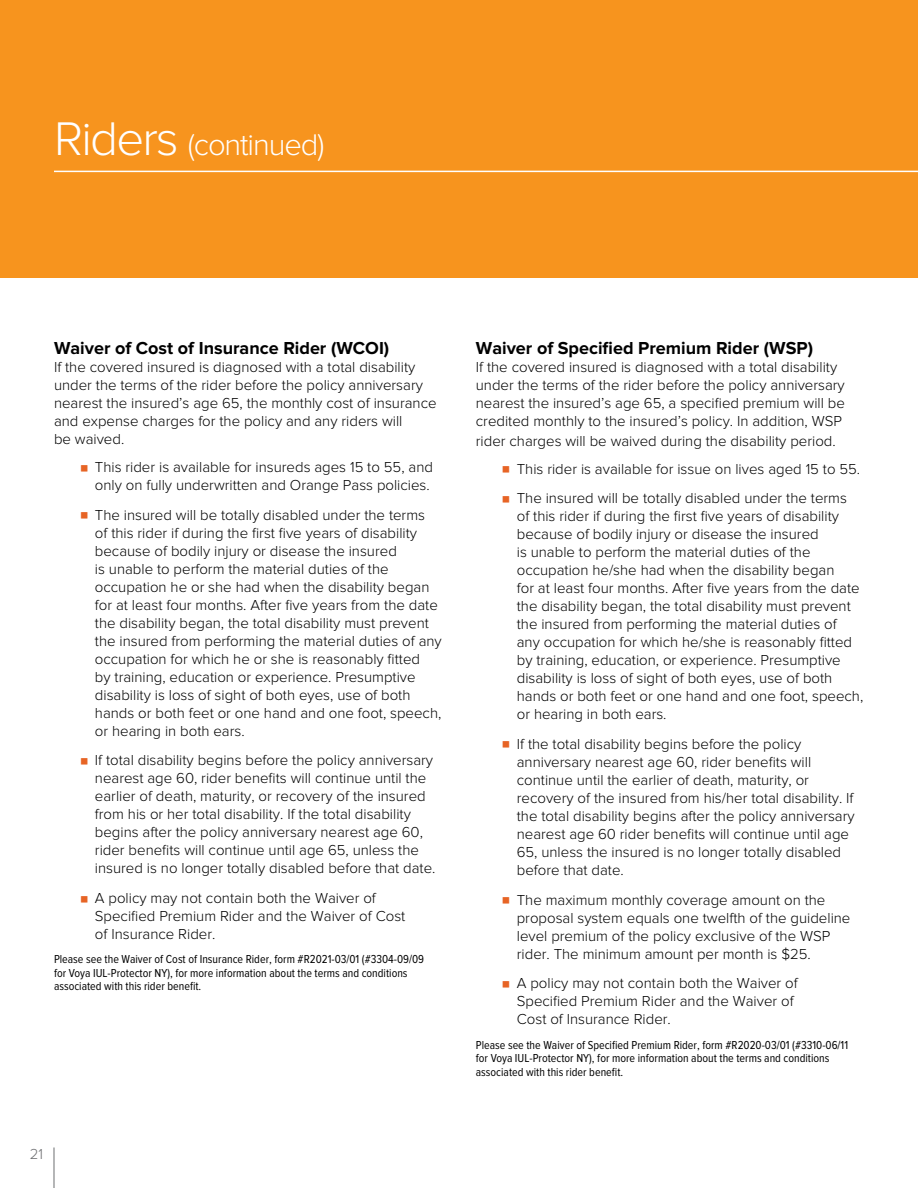
<style>
.page{position:relative;width:918px;height:1188px;background:#fff}
.page>*{position:absolute;margin:0;border:0;box-sizing:border-box;transform-origin:0 0}
.t1{font:300 30.9px "Proxima Nova";letter-spacing:-.035em;color:#fff}
.t2{font:700 18px "Proxima Nova";color:#000}
.t3{font:300 15px/18px "Proxima Nova";color:#000}
.t4{font:300 15px "Proxima Nova";color:#6d6e71}
.t5{font:12px/13.5px "Proxima Nova Cond";color:#000}
.s1{font-size:48.9px}
</style>
<div class="page">
<div style="left:0;top:0;width:918px;height:278px;background:#f7941e"></div>
<hr style="left:54px;top:171px;width:864px;height:1px;background:#fff">
<hr style="left:54px;top:1148px;width:1px;height:40px;background:#6d6e71">
<h1 class="t1" style="left:54px;top:127px;width:272px"><span class="s1">Riders</span> (continued)</h1>
<p class="t2" style="left:54px;top:338px;width:337px">Waiver of Cost of Insurance Rider (WCOI)</p>
<p class="t3" style="left:54px;top:359px;width:384px">If the covered insured is diagnosed with a total disability under the terms of the rider before the policy anniversary nearest the insured’s age 65, the monthly cost of insurance and expense charges for the policy and any riders will<br>be waived.</p>
<p class="t3" style="left:95px;top:458px;width:340px">This rider is available for insureds ages 15 to 55, and only on fully underwritten and Orange Pass policies.</p>
<p class="t3" style="left:95px;top:506px;width:348px">The insured will be totally disabled under the terms<br>of this rider if during the first five years of disability because of bodily injury or disease the insured<br>is unable to perform the material duties of the occupation he or she had when the disability began for at least four months. After five years from the date the disability began, the total disability must prevent the insured from performing the material duties of any occupation for which he or she is reasonably fitted<br>by training, education or experience. Presumptive disability is loss of sight of both eyes, use of both hands or both feet or one hand and one foot, speech, or hearing in both ears.</p>
<p class="t3" style="left:95px;top:752px;width:342px">If total disability begins before the policy anniversary nearest age 60, rider benefits will continue until the earlier of death, maturity, or recovery of the insured from his or her total disability. If the total disability begins after the policy anniversary nearest age 60, rider benefits will continue until age 65, unless the insured is no longer totally disabled before that date.</p>
<p class="t3" style="left:95px;top:889px;width:312px">A policy may not contain both the Waiver of<br>Specified Premium Rider and the Waiver of Cost of Insurance Rider.</p>
<p class="t5" style="left:54px;top:953px;width:372px">Please see the Waiver of Cost of Insurance Rider, form #R2021-03/01 (#3304-09/09 for Voya IUL-Protector NY), for more information about the terms and conditions associated with this rider benefit.</p>
<p class="t4" style="left:30px;top:1146px;width:15px">21</p>
<p class="t2" style="left:476px;top:338px;width:339px">Waiver of Specified Premium Rider (WSP)</p>
<p class="t3" style="left:476px;top:359px;width:371px">If the covered insured is diagnosed with a total disability under the terms of the rider before the policy anniversary nearest the insured’s age 65, a specified premium will be credited monthly to the insured’s policy. In addition, WSP</p>
<p class="t3" style="left:517px;top:427px;width:345px;line-height:27.8px;text-indent:-41px">rider charges will be waived during the disability period.<br>This rider is available for issue on lives aged 15 to 55.</p>
<p class="t3" style="left:517px;top:489px;width:348px">The insured will be totally disabled under the terms<br>of this rider if during the first five years of disability because of bodily injury or disease the insured<br>is unable to perform the material duties of the occupation he/she had when the disability began<br>for at least four months. After five years from the date the disability began, the total disability must prevent the insured from performing the material duties of any occupation for which he/she is reasonably fitted by training, education, or experience. Presumptive disability is loss of sight of both eyes, use of both hands or both feet or one hand and one foot, speech, or hearing in both ears.</p>
<p class="t3" style="left:517px;top:735px;width:339px">If the total disability begins before the policy anniversary nearest age 60, rider benefits will continue until the earlier of death, maturity, or recovery of the insured from his/her total disability. If the total disability begins after the policy anniversary nearest age 60 rider benefits will continue until age 65, unless the insured is no longer totally disabled before that date.</p>
<p class="t3" style="left:517px;top:891px;width:335px">The maximum monthly coverage amount on the proposal system equals one twelfth of the guideline level premium of the policy exclusive of the WSP rider. The minimum amount per month is $25.</p>
<p class="t3" style="left:517px;top:974px;width:283px">A policy may not contain both the Waiver of<br>Specified Premium Rider and the Waiver of<br>Cost of Insurance Rider.</p>
<p class="t5" style="left:476px;top:1038px;width:374px">Please see the Waiver of Specified Premium Rider, form #R2020-03/01 (#3310-06/11 for Voya IUL-Protector NY), for more information about the terms and conditions associated with this rider benefit.</p>
</div>
